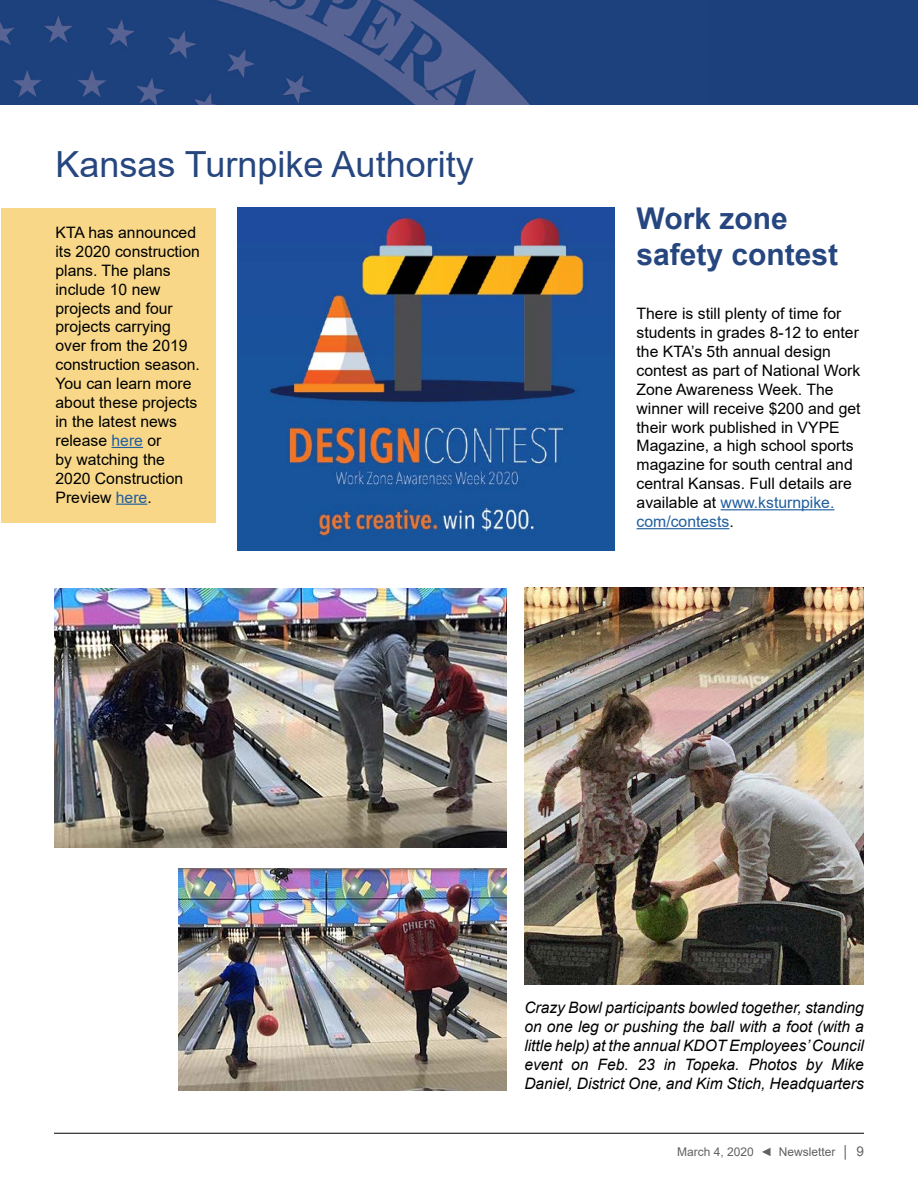
<style>
.page{position:relative;width:918px;height:1188px;background:#fff}
.page>*{position:absolute;margin:0;border:0;box-sizing:border-box;transform-origin:0 0}
.t1{font:36px "Arial";color:#264680}
.t2{font:700 30px/36px "Arial";color:#264680}
.t3{font:15.75px/18.9px "Arial";color:#000}
.t4{font:italic 15.75px/18.9px "Arial";color:#000;text-align:justify}
.t5{font:12px "Arial";color:#606163}
.s1{color:#215e9e}
.s2{font-size:13.5px}
</style>
<div class="page">
<hr style="left:54px;top:1133px;width:810px;height:1px;background:#000">
<img style="left:0;top:0;width:711px;height:105px">
<div style="left:711px;top:0;width:207px;height:105px;background:#1c407c"></div>
<img style="left:524px;top:588px;width:340px;height:396px">
<img style="left:54px;top:588px;width:453px;height:260px">
<img style="left:179px;top:868px;width:328px;height:223px">
<div style="left:2px;top:209px;width:214px;height:314px;background:#f8d888"></div>
<hr style="left:721px;top:509px;width:113px;height:1px;background:#215e9e">
<hr style="left:637px;top:528px;width:92px;height:1px;background:#215e9e">
<img style="left:238px;top:207px;width:376px;height:343px">
<hr style="left:112px;top:447px;width:31px;height:1px;background:#215e9e">
<hr style="left:116px;top:504px;width:31px;height:1px;background:#215e9e">
<h1 class="t1" style="left:56px;top:139px;width:420px">Kansas Turnpike Authority</h1>
<p class="t3" style="left:56px;top:223px;width:146px">KTA has announced its 2020 construction plans. The plans include 10 new projects and four projects carrying over from the 2019 construction season.<br>You can learn more about these projects in the latest news release <span class="s1">here</span> or<br>by watching the<br>2020 Construction<br>Preview <span class="s1">here</span>.</p>
<h2 class="t2" style="left:637px;top:201px;width:203px">Work zone safety contest</h2>
<p class="t3" style="left:637px;top:304px;width:226px">There is still plenty of time for students in grades 8-12 to enter the KTA’s 5th annual design contest as part of National Work<br>Zone Awareness Week. The winner will receive $200 and get their work published in VYPE<br>Magazine, a high school sports magazine for south central and central Kansas. Full details are available at <span class="s1">www.ksturnpike. com/contests</span>.</p>
<p class="t4" style="left:524px;top:998px;width:341px">Crazy Bowl participants bowled together, standing on one leg or pushing the ball with a foot (with a little help) at the annual KDOT Employees’ Council event on Feb. 23 in Topeka. Photos by Mike Daniel, District One, and Kim Stich, Headquarters</p>
<p class="t5" style="left:677px;top:1143px;width:188px">March 4, 2020 ◄ Newsletter │ <span class="s2">9</span></p>
</div>
